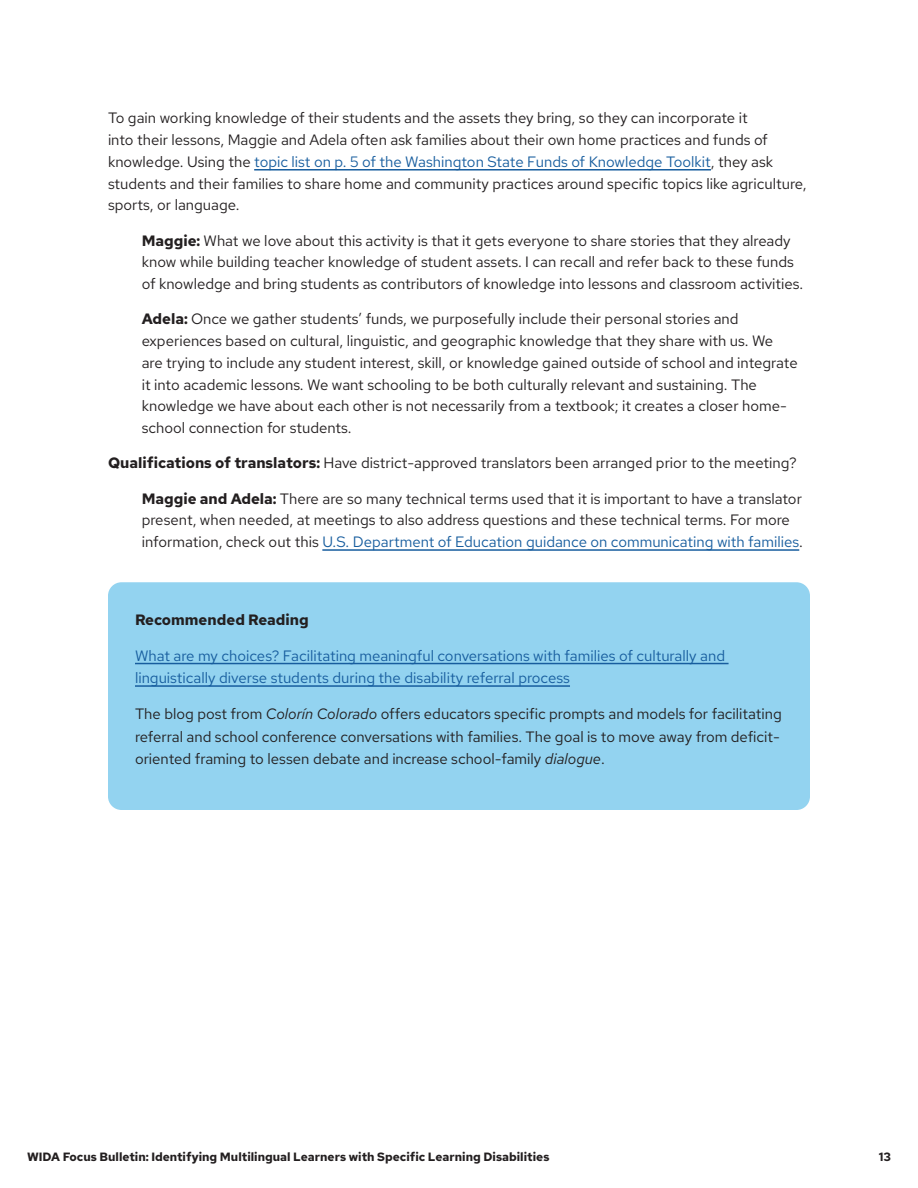
<style>
.page{position:relative;width:918px;height:1188px;background:#fff}
.page>*{position:absolute;margin:0;border:0;box-sizing:border-box;transform-origin:0 0}
.Body_text{font:15px/21.8px "Red Hat Text";color:#231f20}
.Body_text-2{font:15px/22.5px "Red Hat Text";color:#175d9e}
.Body_text-3{font:700 15px "Red Hat Text";color:#231f20}
.t1{font:700 12px "Red Hat Text";color:#231f20}
.s1{color:#175d9e}
.s2{font-weight:700}
.s3{font-style:italic}
</style>
<div class="page">
<hr style="left:254px;top:169px;width:457px;height:2px;background:#175d9e">
<hr style="left:322px;top:549px;width:477px;height:2px;background:#175d9e">
<div style="left:108px;top:582px;width:702px;height:228px;background:#93d3f0;border-radius:14px"></div>
<hr style="left:135px;top:663px;width:594px;height:1px;background:#175d9e">
<hr style="left:135px;top:685px;width:435px;height:2px;background:#175d9e">
<p class="Body_text" style="left:108px;top:107px;width:700px">To gain working knowledge of their students and the assets they bring, so they can incorporate it<br>into their lessons, Maggie and Adela often ask families about their own home practices and funds of knowledge. Using the <span class="s1">topic list on p. 5 of the Washington State Funds of Knowledge Toolkit</span>, they ask students and their families to share home and community practices around specific topics like agriculture, sports, or language.</p>
<p class="Body_text" style="left:142px;top:229px;width:663px"><span class="s2">Maggie:</span> What we love about this activity is that it gets everyone to share stories that they already know while building teacher knowledge of student assets. I can recall and refer back to these funds of knowledge and bring students as contributors of knowledge into lessons and classroom activities.</p>
<p class="Body_text" style="left:142px;top:308px;width:658px"><span class="s2">Adela:</span> Once we gather students’ funds, we purposefully include their personal stories and experiences based on cultural, linguistic, and geographic knowledge that they share with us. We are trying to include any student interest, skill, or knowledge gained outside of school and integrate it into academic lessons. We want schooling to be both culturally relevant and sustaining. The knowledge we have about each other is not necessarily from a textbook; it creates a closer home&shy;school connection for students.</p>
<p class="Body_text" style="left:108px;top:452px;width:690px"><span class="s2">Qualifications of translators:</span> Have district-approved translators been arranged prior to the meeting?</p>
<p class="Body_text" style="left:142px;top:487px;width:663px"><span class="s2">Maggie and Adela:</span> There are so many technical terms used that it is important to have a translator present, when needed, at meetings to also address questions and these technical terms. For more information, check out this <span class="s1">U.S. Department of Education guidance on communicating with families</span>.</p>
<p class="Body_text-3" style="left:135px;top:610px;width:175px">Recommended Reading</p>
<p class="Body_text-2" style="left:135px;top:644px;width:592px">What are my choices? Facilitating meaningful conversations with families of culturally and linguistically diverse students during the disability referral process</p>
<p class="Body_text" style="left:135px;top:702px;width:648px;line-height:22.5px">The blog post from <span class="s3">Colorín Colorado</span> offers educators specific prompts and models for facilitating referral and school conference conversations with families. The goal is to move away from deficit&shy;oriented framing to lessen debate and increase school-family <span class="s3">dialogue</span>.</p>
<p class="t1" style="left:27px;top:1149px;width:524px">WIDA Focus Bulletin: Identifying Multilingual Learners with Specific Learning Disabilities</p>
<p class="t1" style="left:879px;top:1149px;width:14px">13</p>
</div>
